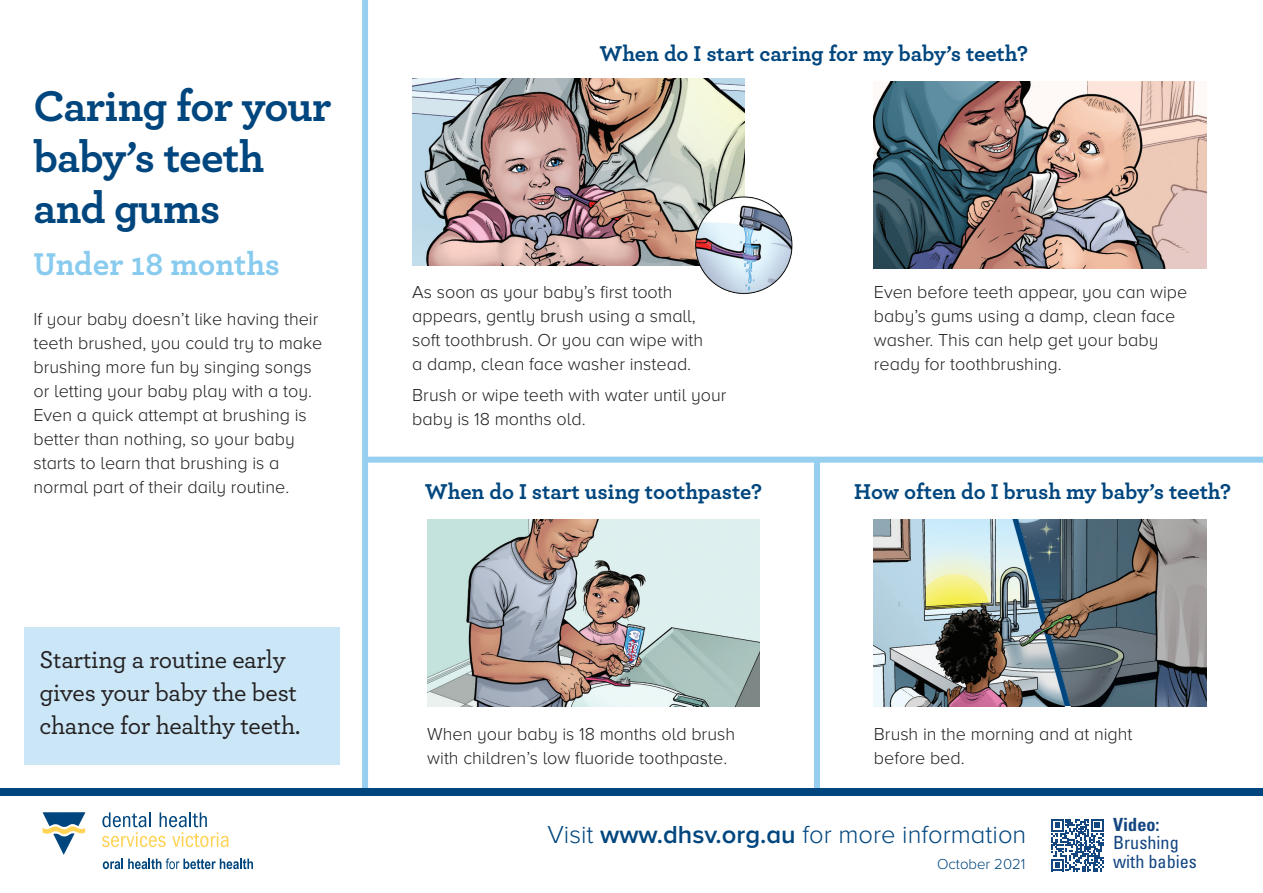
<style>
.page{position:relative;width:1263px;height:893px;background:#fff}
.page>*{position:absolute;margin:0;border:0;box-sizing:border-box;transform-origin:0 0}
.t1{font:700 45px/51px "Archer";letter-spacing:-.02em;color:#00467e}
.t2{font:700 33px "Archer";color:#88cbef}
.t3{font:500 25.5px/33px "Archer";letter-spacing:-.01em;color:#231f20}
.t4{font:300 25.5px "Proxima Nova A";color:#00467e}
.t5{font:700 22.5px "Archer";color:#00467e}
.t6{font:condensed 18.15px/18.1px "Univers LT Std";color:#134581}
.t7{font:300 18px/24px "Proxima Nova A";color:#231f20}
.t8{font:300 15px "Proxima Nova A";color:#00467e}
.s1{font-weight:600}
.s2{font-weight:700}
</style>
<div class="page">
<div style="left:24px;top:627px;width:315px;height:137px;background:#cae6f7"></div>
<img style="left:412px;top:79px;width:333px;height:186px">
<img style="left:428px;top:519px;width:332px;height:187px">
<img style="left:874px;top:82px;width:332px;height:187px">
<img style="left:874px;top:519px;width:332px;height:187px">
<img style="left:690px;top:189px;width:103px;height:105px">
<svg style="left:103px;top:858px;width:150px;height:11px"></svg>
<svg style="left:43px;top:812px;width:42px;height:43px"></svg>
<svg style="left:102px;top:812px;width:127px;height:35px"></svg>
<div style="left:814px;top:460px;width:6px;height:332px;background:#97cff1"></div>
<div style="left:364px;top:457px;width:899px;height:6px;background:#97cff1"></div>
<div style="left:362px;top:0;width:6px;height:792px;background:#97cff1"></div>
<div style="left:0;top:788px;width:1263px;height:7px;background:#00467e"></div>
<svg style="left:1051px;top:819px;width:52px;height:52px"></svg>
<p class="t1" style="left:33px;top:78px;width:300px">Caring for your baby’s teeth and gums</p>
<p class="t2" style="left:33px;top:238px;width:248px">Under 18 months</p>
<p class="t7" style="left:33px;top:307px;width:290px">If your baby doesn’t like having their teeth brushed, you could try to make brushing more fun by singing songs or letting your baby play with a toy.<br>Even a quick attempt at brushing is better than nothing, so your baby starts to learn that brushing is a normal part of their daily routine.</p>
<p class="t3" style="left:39px;top:642px;width:262px">Starting a routine early gives your baby the best chance for healthy teeth.</p>
<p class="t5" style="left:599px;top:35px;width:430px">When do I start caring for my baby’s teeth?</p>
<p class="t7" style="left:412px;top:280px;width:292px">As soon as your baby’s first tooth appears, gently brush using a small, soft toothbrush. Or you can wipe with a damp, clean face washer instead.</p>
<p class="t7" style="left:412px;top:382px;width:316px">Brush or wipe teeth with water until your baby is 18 months old.</p>
<p class="t7" style="left:874px;top:280px;width:315px">Even before teeth appear, you can wipe baby’s gums using a damp, clean face washer. This can help get your baby ready for toothbrushing.</p>
<p class="t5" style="left:425px;top:474px;width:339px">When do I start using toothpaste?</p>
<p class="t5" style="left:854px;top:474px;width:378px">How often do I brush my baby’s teeth?</p>
<p class="t7" style="left:427px;top:722px;width:309px">When your baby is 18 months old brush with children’s low fluoride toothpaste.</p>
<p class="t7" style="left:874px;top:722px;width:260px">Brush in the morning and at night before bed.</p>
<p class="t4" style="left:547px;top:820px;width:480px">Visit <span class="s1">www.dhsv.org.au</span> for more information</p>
<p class="t6" style="left:1113px;top:815px;width:67px"><span class="s2">Video:<br></span>Brushing</p>
<p class="t6" style="left:1113px;top:852px;width:85px">with babies</p>
<p class="t8" style="left:937px;top:856px;width:90px">October 2021</p>
</div>
